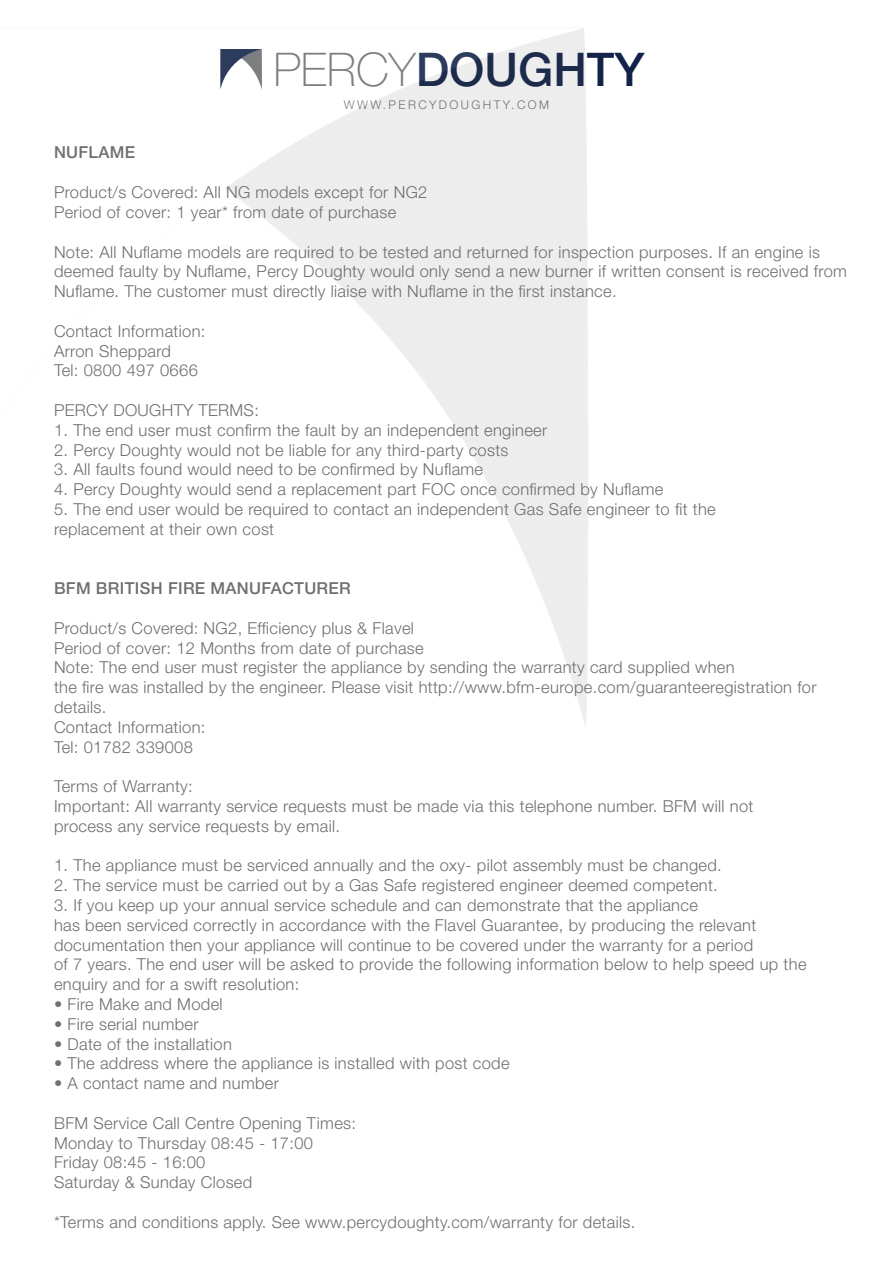
<style>
.page{position:relative;width:893px;height:1263px;background:#fff}
.page>*{position:absolute;margin:0;border:0;box-sizing:border-box;transform-origin:0 0}
.t1{font:500 46.5px "Helvetica Neue LT Std";color:#122248}
.t2{font:300 16.5px/19.8px "Helvetica Neue LT Std";letter-spacing:.02em;color:#706f6f}
.t3{font:500 16.5px "Helvetica Neue LT Std";letter-spacing:.02em;color:#706f6f}
.t4{font:300 12px "Helvetica Neue LT Std";letter-spacing:.2em;color:#706f6f}
.s1{font-weight:100;color:#6c6d70}
</style>
<div class="page">
<img style="left:220px;top:28px;width:368px;height:698px">
<p class="t1" style="left:273px;top:42px;width:373px"><span class="s1">PERCY</span>DOUGHTY</p>
<p class="t4" style="left:344px;top:97px;width:207px">WWW.PERCYDOUGHTY.COM</p>
<p class="t3" style="left:54px;top:143px;width:83px">NUFLAME</p>
<p class="t2" style="left:54px;top:182px;width:375px">Product/s Covered: All NG models except for NG2</p>
<p class="t2" style="left:54px;top:202px;width:344px">Period of cover: 1 year* from date of purchase</p>
<p class="t2" style="left:54px;top:241px;width:794px">Note: All Nuflame models are required to be tested and returned for inspection purposes. If an engine is deemed faulty by Nuflame, Percy Doughty would only send a new burner if written consent is received from<br>Nuflame. The customer must directly liaise with Nuflame in the first instance.</p>
<p class="t2" style="left:54px;top:321px;width:153px">Contact Information:</p>
<p class="t2" style="left:54px;top:340px;width:119px">Arron Sheppard</p>
<p class="t2" style="left:54px;top:360px;width:145px">Tel: 0800 497 0666</p>
<p class="t2" style="left:54px;top:400px;width:206px">PERCY DOUGHTY TERMS:</p>
<p class="t2" style="left:54px;top:420px;width:495px">1. The end user must confirm the fault by an independent engineer</p>
<p class="t2" style="left:54px;top:439px;width:456px">2. Percy Doughty would not be liable for any third-party costs</p>
<p class="t2" style="left:54px;top:459px;width:431px">3. All faults found would need to be confirmed by Nuflame</p>
<p class="t2" style="left:54px;top:479px;width:611px">4. Percy Doughty would send a replacement part FOC once confirmed by Nuflame</p>
<p class="t2" style="left:54px;top:499px;width:663px">5. The end user would be required to contact an independent Gas Safe engineer to fit the</p>
<p class="t2" style="left:54px;top:519px;width:222px">replacement at their own cost</p>
<p class="t3" style="left:54px;top:578px;width:298px">BFM BRITISH FIRE MANUFACTURER</p>
<p class="t2" style="left:54px;top:618px;width:361px">Product/s Covered: NG2, Efficiency plus &amp; Flavel</p>
<p class="t2" style="left:54px;top:637px;width:371px">Period of cover: 12 Months from date of purchase</p>
<p class="t2" style="left:54px;top:657px;width:682px">Note: The end user must register the appliance by sending the warranty card supplied when</p>
<p class="t2" style="left:54px;top:677px;width:764px">the fire was installed by the engineer. Please visit http://www.bfm-europe.com/guaranteeregistration for details.</p>
<p class="t2" style="left:54px;top:717px;width:153px">Contact Information:</p>
<p class="t2" style="left:54px;top:736px;width:140px">Tel: 01782 339008</p>
<p class="t2" style="left:54px;top:776px;width:140px">Terms of Warranty:</p>
<p class="t2" style="left:54px;top:796px;width:701px">Important: All warranty service requests must be made via this telephone number. BFM will not</p>
<p class="t2" style="left:54px;top:816px;width:288px">process any service requests by email.</p>
<p class="t2" style="left:54px;top:855px;width:669px">1. The appliance must be serviced annually and the oxy- pilot assembly must be changed.</p>
<p class="t2" style="left:54px;top:875px;width:665px">2. The service must be carried out by a Gas Safe registered engineer deemed competent.</p>
<p class="t2" style="left:54px;top:895px;width:645px">3. If you keep up your annual service schedule and can demonstrate that the appliance</p>
<p class="t2" style="left:54px;top:915px;width:704px">has been serviced correctly in accordance with the Flavel Guarantee, by producing the relevant</p>
<p class="t2" style="left:54px;top:934px;width:701px">documentation then your appliance will continue to be covered under the warranty for a period</p>
<p class="t2" style="left:54px;top:954px;width:754px">of 7 years. The end user will be asked to provide the following information below to help speed up the enquiry and for a swift resolution:</p>
<p class="t2" style="left:54px;top:994px;width:170px">• Fire Make and Model</p>
<p class="t2" style="left:54px;top:1014px;width:146px">• Fire serial number</p>
<p class="t2" style="left:54px;top:1033px;width:179px">• Date of the installation</p>
<p class="t2" style="left:54px;top:1053px;width:457px">• The address where the appliance is installed with post code</p>
<p class="t2" style="left:54px;top:1073px;width:226px">• A contact name and number</p>
<p class="t2" style="left:54px;top:1113px;width:304px">BFM Service Call Centre Opening Times:</p>
<p class="t2" style="left:54px;top:1132px;width:261px">Monday to Thursday 08:45 - 17:00</p>
<p class="t2" style="left:54px;top:1152px;width:153px">Friday 08:45 - 16:00</p>
<p class="t2" style="left:54px;top:1172px;width:200px">Saturday &amp; Sunday Closed</p>
<p class="t2" style="left:54px;top:1212px;width:583px">*Terms and conditions apply. See www.percydoughty.com/warranty for details.</p>
</div>
